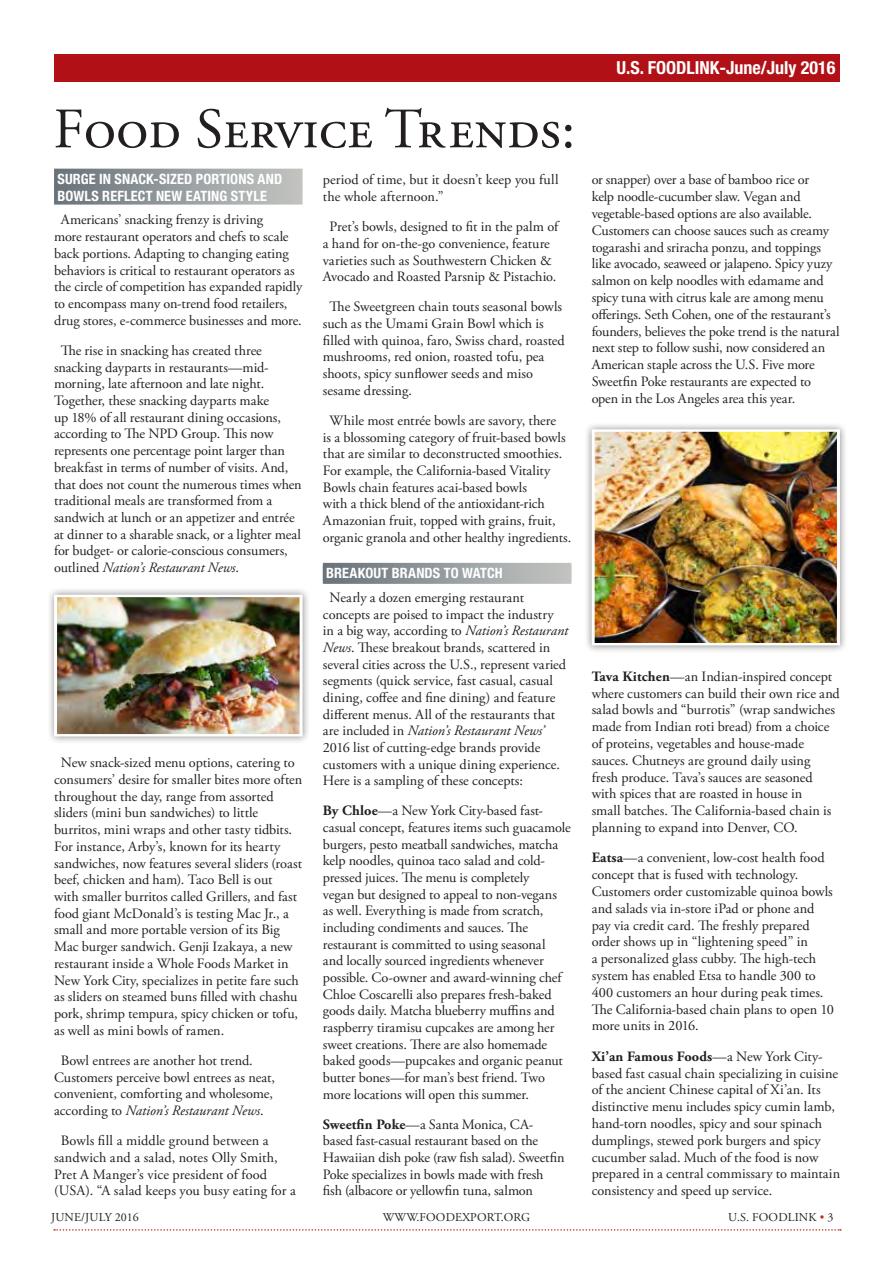
<style>
.page{position:relative;width:894px;height:1263px;background:#fff}
.page>*{position:absolute;margin:0;border:0;box-sizing:border-box;transform-origin:0 0}
.t1{font:57px "Adobe Garamond Pro";color:#231f20}
.t2{font:700 condensed 18px "Helvetica Neue LT Std";color:#fff}
.t3{font:14.25px/16.6px "Adobe Garamond Pro";letter-spacing:-.01em;color:#231f20}
.t4{font:700 condensed 14.25px/16.6px "Helvetica Neue LT Std";letter-spacing:.01em;color:#fff}
.t5{font:12px "Adobe Garamond Pro";letter-spacing:.015em;color:#231f20}
.s1{font-style:italic}
.s2{font-weight:700}
.s3{color:#bf311a}
</style>
<div class="page">
<svg style="left:54px;top:1229px;width:786px;height:1px"></svg>
<div style="left:54px;top:54px;width:785px;height:27px;background:#b11116"></div>
<div style="left:54px;top:169px;width:248px;height:21px;background:linear-gradient(to right,#69737b,#c3c6c3)"></div>
<div style="left:54px;top:188px;width:248px;height:17px;background:linear-gradient(to right,#69737b,#c3c6c3)"></div>
<svg style="left:323px;top:563px;width:248px;height:21px"></svg>
<div style="left:323px;top:565px;width:248px;height:17px;background:linear-gradient(to right,#69737b,#c3c6c3)"></div>
<div style="left:583px;top:421px;width:264px;height:232px;background:#231f20;opacity:.5"></div>
<img style="left:595px;top:433px;width:240px;height:208px">
<div style="left:591px;top:429px;width:248px;height:216px;border:3px solid #fff"></div>
<div style="left:46px;top:587px;width:264px;height:157px;background:#231f20;opacity:.5"></div>
<img style="left:58px;top:598px;width:240px;height:134px">
<div style="left:54px;top:594px;width:248px;height:142px;border:3px solid #fff"></div>
<h1 class="t1" style="left:53px;top:95px;width:523px">Food Service Trends:</h1>
<p class="t4" style="left:57px;top:171px;width:226px">SURGE IN SNACK-SIZED PORTIONS AND<br>BOWLS REFLECT NEW EATING STYLE</p>
<p class="t3" style="left:54px;top:212px;width:250px;text-indent:7px">Americans’ snacking frenzy is driving<br>more restaurant operators and chefs to scale back portions. Adapting to changing eating behaviors is critical to restaurant operators as the circle of competition has expanded rapidly to encompass many on-trend food retailers, drug stores, e-commerce businesses and more.</p>
<p class="t3" style="left:54px;top:342px;width:249px;text-indent:7px">The rise in snacking has created three snacking dayparts in restaurants—mid&shy;morning, late afternoon and late night.<br>Together, these snacking dayparts make<br>up 18% of all restaurant dining occasions, according to The NPD Group. This now represents one percentage point larger than breakfast in terms of number of visits. And, that does not count the numerous times when traditional meals are transformed from a sandwich at lunch or an appetizer and entrée at dinner to a sharable snack, or a lighter meal for budget- or calorie-conscious consumers, outlined <span class="s1">Nation’s Restaurant News</span>.</p>
<p class="t3" style="left:323px;top:172px;width:237px">period of time, but it doesn’t keep you full the whole afternoon.”</p>
<p class="t3" style="left:323px;top:219px;width:238px;text-indent:7px">Pret’s bowls, designed to fit in the palm of a hand for on-the-go convenience, feature varieties such as Southwestern Chicken &amp; Avocado and Roasted Parsnip &amp; Pistachio.</p>
<p class="t3" style="left:323px;top:299px;width:243px;text-indent:7px">The Sweetgreen chain touts seasonal bowls such as the Umami Grain Bowl which is filled with quinoa, faro, Swiss chard, roasted mushrooms, red onion, roasted tofu, pea shoots, spicy sunflower seeds and miso sesame dressing.</p>
<p class="t3" style="left:323px;top:412px;width:250px;text-indent:7px">While most entrée bowls are savory, there<br>is a blossoming category of fruit-based bowls that are similar to deconstructed smoothies.<br>For example, the California-based Vitality Bowls chain features acai-based bowls<br>with a thick blend of the antioxidant-rich Amazonian fruit, topped with grains, fruit, organic granola and other healthy ingredients.</p>
<p class="t4" style="left:326px;top:565px;width:178px">BREAKOUT BRANDS TO WATCH</p>
<p class="t3" style="left:323px;top:589px;width:247px;text-indent:7px">Nearly a dozen emerging restaurant concepts are poised to impact the industry in a big way, according to <span class="s1">Nation’s Restaurant News</span>. These breakout brands, scattered in several cities across the U.S., represent varied segments (quick service, fast casual, casual dining, coffee and fine dining) and feature different menus. All of the restaurants that are included in <span class="s1">Nation’s Restaurant News’ </span>2016 list of cutting-edge brands provide customers with a unique dining experience.<br>Here is a sampling of these concepts:</p>
<p class="t3" style="left:323px;top:803px;width:249px"><span class="s2">By Chloe</span>—a New York City-based fast&shy;casual concept, features items such guacamole burgers, pesto meatball sandwiches, matcha kelp noodles, quinoa taco salad and cold&shy;pressed juices. The menu is completely<br>vegan but designed to appeal to non-vegans as well. Everything is made from scratch, including condiments and sauces. The restaurant is committed to using seasonal<br>and locally sourced ingredients whenever possible. Co-owner and award-winning chef Chloe Coscarelli also prepares fresh-baked goods daily. Matcha blueberry muffins and raspberry tiramisu cupcakes are among her sweet creations. There are also homemade baked goods—pupcakes and organic peanut butter bones—for man’s best friend. Two more locations will open this summer.</p>
<p class="t3" style="left:323px;top:1116px;width:243px"><span class="s2">Sweetfin Poke</span>—a Santa Monica, CA&shy;based fast-casual restaurant based on the Hawaiian dish poke (raw fish salad). Sweetfin Poke specializes in bowls made with fresh fish (albacore or yellowfin tuna, salmon</p>
<p class="t3" style="left:54px;top:755px;width:250px;text-indent:7px">New snack-sized menu options, catering to consumers’ desire for smaller bites more often throughout the day, range from assorted sliders (mini bun sandwiches) to little burritos, mini wraps and other tasty tidbits.<br>For instance, Arby’s, known for its hearty sandwiches, now features several sliders (roast beef, chicken and ham). Taco Bell is out<br>with smaller burritos called Grillers, and fast food giant McDonald’s is testing Mac Jr., a small and more portable version of its Big Mac burger sandwich. Genji Izakaya, a new restaurant inside a Whole Foods Market in New York City, specializes in petite fare such as sliders on steamed buns filled with chashu pork, shrimp tempura, spicy chicken or tofu, as well as mini bowls of ramen.</p>
<p class="t3" style="left:54px;top:1052px;width:222px;text-indent:7px">Bowl entrees are another hot trend.<br>Customers perceive bowl entrees as neat, convenient, comforting and wholesome, according to <span class="s1">Nation’s Restaurant News</span>.</p>
<p class="t3" style="left:54px;top:1132px;width:243px;text-indent:7px">Bowls fill a middle ground between a sandwich and a salad, notes Olly Smith, Pret A Manger’s vice president of food (USA). “A salad keeps you busy eating for a</p>
<p class="t2" style="left:616px;top:56px;width:220px">U.S. FOODLINK-June/July 2016</p>
<p class="t3" style="left:591px;top:172px;width:249px">or snapper) over a base of bamboo rice or<br>kelp noodle-cucumber slaw. Vegan and vegetable-based options are also available.<br>Customers can choose sauces such as creamy togarashi and sriracha ponzu, and toppings like avocado, seaweed or jalapeno. Spicy yuzy salmon on kelp noodles with edamame and spicy tuna with citrus kale are among menu offerings. Seth Cohen, one of the restaurant’s founders, believes the poke trend is the natural next step to follow sushi, now considered an American staple across the U.S. Five more Sweetfin Poke restaurants are expected to open in the Los Angeles area this year.</p>
<p class="t3" style="left:591px;top:668px;width:249px"><span class="s2">Tava Kitchen</span>—an Indian-inspired concept where customers can build their own rice and salad bowls and “burrotis” (wrap sandwiches made from Indian roti bread) from a choice of proteins, vegetables and house-made sauces. Chutneys are ground daily using fresh produce. Tava’s sauces are seasoned with spices that are roasted in house in<br>small batches. The California-based chain is planning to expand into Denver, CO.</p>
<p class="t3" style="left:591px;top:850px;width:244px"><span class="s2">Eatsa</span>—a convenient, low-cost health food concept that is fused with technology.<br>Customers order customizable quinoa bowls and salads via in-store iPad or phone and pay via credit card. The freshly prepared order shows up in “lightening speed” in<br>a personalized glass cubby. The high-tech system has enabled Etsa to handle 300 to 400 customers an hour during peak times.<br>The California-based chain plans to open 10 more units in 2016.</p>
<p class="t3" style="left:591px;top:1048px;width:250px"><span class="s2">Xi’an Famous Foods</span>—a New York City&shy;based fast casual chain specializing in cuisine of the ancient Chinese capital of Xi’an. Its distinctive menu includes spicy cumin lamb, hand-torn noodles, spicy and sour spinach dumplings, stewed pork burgers and spicy cucumber salad. Much of the food is now prepared in a central commissary to maintain consistency and speed up service.</p>
<p class="t5" style="left:51px;top:1209px;width:89px">JUNE/JULY 2016</p>
<p class="t5" style="left:383px;top:1209px;width:148px">WWW.FOODEXPORT.ORG</p>
<p class="t5" style="left:727px;top:1209px;width:107px">U.S. FOODLINK <span class="s3">•</span> 3</p>
</div>
